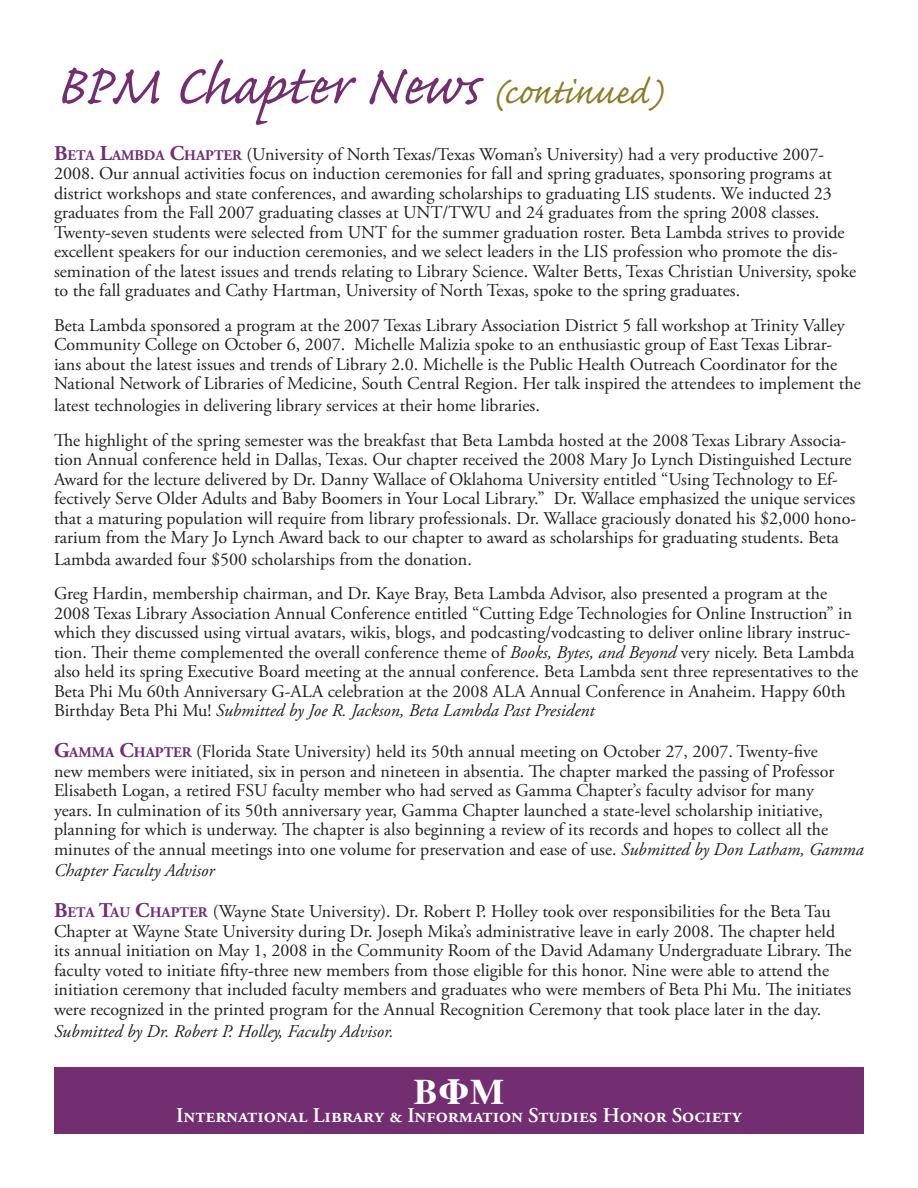
<style>
.page{position:relative;width:918px;height:1188px;background:#fff}
.page>*{position:absolute;margin:0;border:0;box-sizing:border-box;transform-origin:0 0}
.t1{font:72px "Caflisch Script Pro";color:#722e71}
.t2{font:700 36px "Times";color:#fff}
.t3{font:600 21px "Adobe Garamond Pro";color:#fff}
.t4{font:18px/19.5px "Adobe Garamond Pro";color:#231f20}
.t5{font:italic 18px "Adobe Garamond Pro";color:#231f20}
.s1{font-size:45px;color:#8a7d25}
.s2{font-weight:700;font-size:21px;color:#722e71}
.s3{font-weight:700;font-size:14.7px;color:#722e71}
.s4{font-style:italic}
</style>
<div class="page">
<div style="left:54px;top:1067px;width:810px;height:57px;background:#722e71"></div>
<div style="left:54px;top:1077px;width:810px;height:57px;background:#722e71"></div>
<h1 class="t1" style="left:55px;top:48px;width:609px">BPM Chapter News <span class="s1">(continued)</span></h1>
<p class="t4" style="left:54px;top:145px;width:804px"><span class="s2">B</span><span class="s3">ETA</span> <span class="s2">L</span><span class="s3">AMBDA</span> <span class="s2">C</span><span class="s3">HAPTER</span> (University of North Texas/Texas Woman’s University) had a very productive 2007- 2008. Our annual activities focus on induction ceremonies for fall and spring graduates, sponsoring programs at district workshops and state conferences, and awarding scholarships to graduating LIS students. We inducted 23 graduates from the Fall 2007 graduating classes at UNT/TWU and 24 graduates from the spring 2008 classes.<br>Twenty-seven students were selected from UNT for the summer graduation roster. Beta Lambda strives to provide excellent speakers for our induction ceremonies, and we select leaders in the LIS profession who promote the dis&shy;semination of the latest issues and trends relating to Library Science. Walter Betts, Texas Christian University, spoke to the fall graduates and Cathy Hartman, University of North Texas, spoke to the spring graduates.</p>
<p class="t4" style="left:54px;top:316px;width:808px">Beta Lambda sponsored a program at the 2007 Texas Library Association District 5 fall workshop at Trinity Valley Community College on October 6, 2007. Michelle Malizia spoke to an enthusiastic group of East Texas Librar&shy;ians about the latest issues and trends of Library 2.0. Michelle is the Public Health Outreach Coordinator for the National Network of Libraries of Medicine, South Central Region. Her talk inspired the attendees to implement the</p>
<p class="t4" style="left:54px;top:389px;width:794px;line-height:34.5px">latest technologies in delivering library services at their home libraries.<br>The highlight of the spring semester was the breakfast that Beta Lambda hosted at the 2008 Texas Library Associa-</p>
<p class="t4" style="left:54px;top:450px;width:804px">tion Annual conference held in Dallas, Texas. Our chapter received the 2008 Mary Jo Lynch Distinguished Lecture Award for the lecture delivered by Dr. Danny Wallace of Oklahoma University entitled “Using Technology to Ef&shy;fectively Serve Older Adults and Baby Boomers in Your Local Library.” Dr. Wallace emphasized the unique services that a maturing population will require from library professionals. Dr. Wallace graciously donated his $2,000 hono&shy;rarium from the Mary Jo Lynch Award back to our chapter to award as scholarships for graduating students. Beta</p>
<p class="t4" style="left:54px;top:542px;width:775px;line-height:34.5px">Lambda awarded four $500 scholarships from the donation.<br>Greg Hardin, membership chairman, and Dr. Kaye Bray, Beta Lambda Advisor, also presented a program at the</p>
<p class="t4" style="left:54px;top:604px;width:806px">2008 Texas Library Association Annual Conference entitled “Cutting Edge Technologies for Online Instruction” in which they discussed using virtual avatars, wikis, blogs, and podcasting/vodcasting to deliver online library instruc&shy;tion. Their theme complemented the overall conference theme of <span class="s4">Books, Bytes, and Beyond</span> very nicely. Beta Lambda also held its spring Executive Board meeting at the annual conference. Beta Lambda sent three representatives to the Beta Phi Mu 60th Anniversary G-ALA celebration at the 2008 ALA Annual Conference in Anaheim. Happy 60th Birthday Beta Phi Mu! <span class="s4">Submitted by Joe R. Jackson, Beta Lambda Past President</span></p>
<p class="t4" style="left:54px;top:742px;width:811px"><span class="s2">G</span><span class="s3">AMMA</span> <span class="s2">C</span><span class="s3">HAPTER</span> (Florida State University) held its 50th annual meeting on October 27, 2007. Twenty-five<br>new members were initiated, six in person and nineteen in absentia. The chapter marked the passing of Professor Elisabeth Logan, a retired FSU faculty member who had served as Gamma Chapter’s faculty advisor for many<br>years. In culmination of its 50th anniversary year, Gamma Chapter launched a state-level scholarship initiative, planning for which is underway. The chapter is also beginning a review of its records and hopes to collect all the minutes of the annual meetings into one volume for preservation and ease of use. <span class="s4">Submitted by Don Latham, Gamma</span></p>
<p class="t5" style="left:54px;top:860px;width:162px">Chapter Faculty Advisor</p>
<p class="t4" style="left:54px;top:903px;width:799px"><span class="s2">B</span><span class="s3">ETA</span> <span class="s2">T</span><span class="s3">AU</span> <span class="s2">C</span><span class="s3">HAPTER</span> (Wayne State University). Dr. Robert P. Holley took over responsibilities for the Beta Tau Chapter at Wayne State University during Dr. Joseph Mika’s administrative leave in early 2008. The chapter held its annual initiation on May 1, 2008 in the Community Room of the David Adamany Undergraduate Library. The faculty voted to initiate fifty-three new members from those eligible for this honor. Nine were able to attend the initiation ceremony that included faculty members and graduates who were members of Beta Phi Mu. The initiates were recognized in the printed program for the Annual Recognition Ceremony that took place later in the day.</p>
<p class="t5" style="left:54px;top:1020px;width:341px">Submitted by Dr. Robert P. Holley, Faculty Advisor.</p>
<h2 class="t2" style="left:414px;top:1057px;width:92px">BΦM</h2>
<p class="t3" style="left:176px;top:1103px;width:567px">INTERNATIONAL LIBRARY &amp; INFORMATION STUDIES HONOR SOCIETY</p>
</div>
